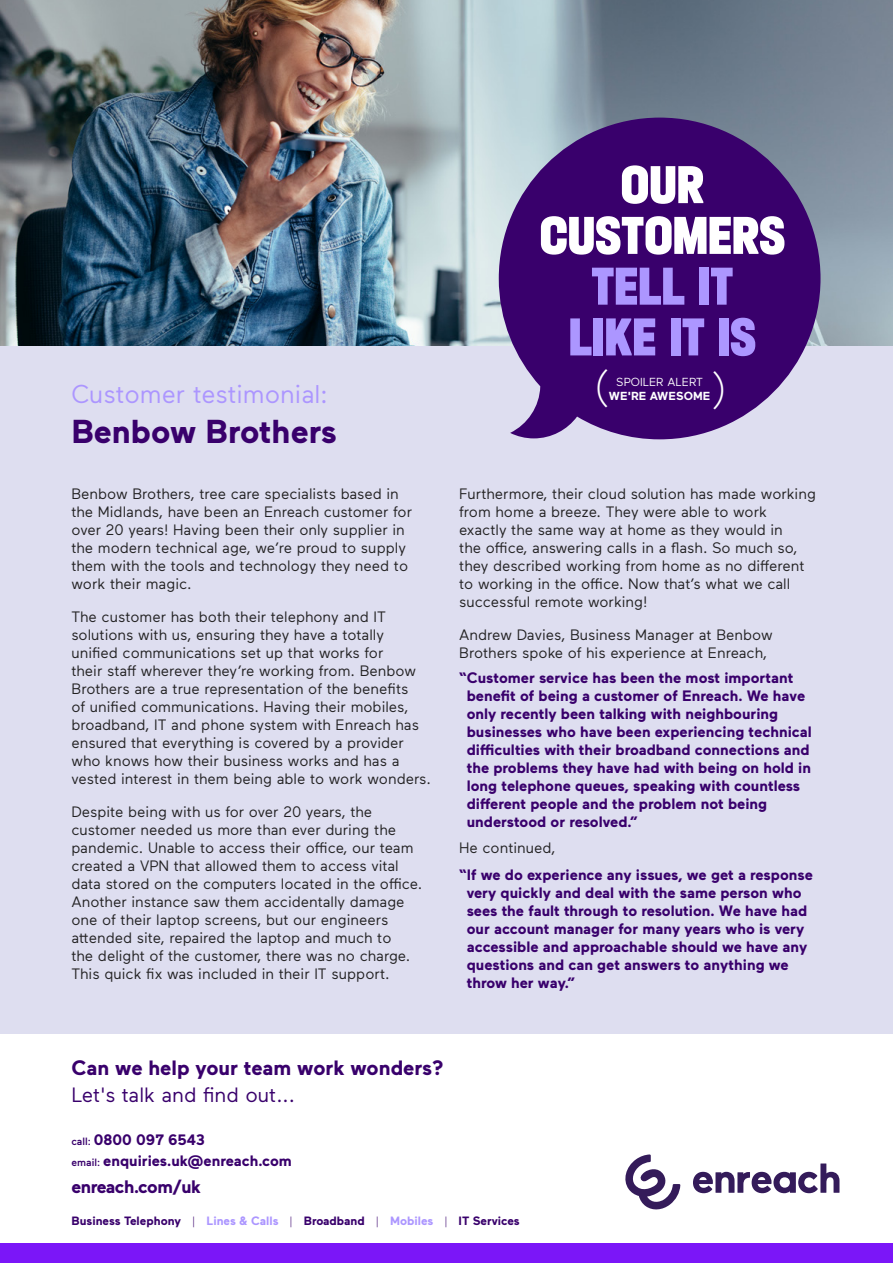
<style>
.page{position:relative;width:893px;height:1263px;background:#fff}
.page>*{position:absolute;margin:0;border:0;box-sizing:border-box;transform-origin:0 0}
.t1{font:900 56.4px/50.7px "Halvar Eng";color:#ac96ff;text-align:center}
.t2{font:900 56.4px/50.7px "Halvar Eng";letter-spacing:-.005em;color:#fff;text-align:center}
.t3{font:300 41.25px "Maax";color:#fff}
.t4{font:700 33px "Maax";color:#39006c}
.t5{font:25.5px "Maax";color:#ac96ff}
.t6{font:700 20.7px "Maax";color:#39006c}
.t7{font:20.7px "Maax";color:#39006c}
.t8{font:700 18px "Maax";letter-spacing:-.025em;color:#39006c}
.t9{font:15px/18px "Maax";color:#232223}
.t10{font:700 15px/18px "Maax";color:#39006c}
.t11{font:700 12px "Maax";color:#39006c}
.t12{font:11.55px "Maax";letter-spacing:.005em;color:#fff}
.t13{font:700 11.55px "Maax";letter-spacing:.005em;color:#fff}
.s1{font-weight:500;font-size:10.5px}
.s2{font-weight:300}
.s3{color:#ac96ff}
</style>
<div class="page">
<div style="left:0;top:345px;width:893px;height:688px;background:#dedef0"></div>
<img style="left:0;top:0;width:893px;height:345px">
<svg style="left:625px;top:1154px;width:55px;height:56px"></svg>
<svg style="left:693px;top:1163px;width:146px;height:30px"></svg>
<div style="left:0;top:1244px;width:893px;height:19px;background:#7b16f8"></div>
<svg style="left:499px;top:118px;width:321px;height:321px;background:#52267f"></svg>
<h3 class="t5" style="left:71px;top:377px;width:258px">Customer testimonial:</h3>
<h3 class="t4" style="left:71px;top:409px;width:267px">Benbow Brothers</h3>
<p class="t9" style="left:71px;top:484px;width:342px">Benbow Brothers, tree care specialists based in the Midlands, have been an Enreach customer for over 20 years! Having been their only supplier in the modern technical age, we’re proud to supply them with the tools and technology they need to work their magic.</p>
<p class="t9" style="left:71px;top:607px;width:361px">The customer has both their telephony and IT solutions with us, ensuring they have a totally unified communications set up that works for<br>their staff wherever they’re working from. Benbow Brothers are a true representation of the benefits<br>of unified communications. Having their mobiles, broadband, IT and phone system with Enreach has ensured that everything is covered by a provider who knows how their business works and has a vested interest in them being able to work wonders.</p>
<p class="t9" style="left:71px;top:802px;width:352px">Despite being with us for over 20 years, the customer needed us more than ever during the pandemic. Unable to access their office, our team created a VPN that allowed them to access vital data stored on the computers located in the office.<br>Another instance saw them accidentally damage one of their laptop screens, but our engineers attended site, repaired the laptop and much to<br>the delight of the customer, there was no charge.<br>This quick fix was included in their IT support.</p>
<h1 class="t2" style="left:539px;top:158px;width:247px">OUR<br>CUSTOMERS</h1>
<h1 class="t1" style="left:569px;top:259px;width:189px">TELL IT<br>LIKE IT IS</h1>
<p class="t12" style="left:616px;top:375px;width:88px">SPOILER ALERT</p>
<h2 class="t3" style="left:593px;top:358px;width:18px">(</h2>
<h2 class="t3" style="left:712px;top:360px;width:18px">)</h2>
<p class="t13" style="left:609px;top:389px;width:103px">WE'RE AWESOME</p>
<p class="t9" style="left:459px;top:484px;width:358px">Furthermore, their cloud solution has made working from home a breeze. They were able to work exactly the same way at home as they would in<br>the office, answering calls in a flash. So much so, they described working from home as no different to working in the office. Now that’s what we call successful remote working!</p>
<p class="t9" style="left:459px;top:625px;width:315px">Andrew Davies, Business Manager at Benbow<br>Brothers spoke of his experience at Enreach,</p>
<p class="t10" style="left:467px;top:668px;width:347px;text-indent:-8px">“Customer service has been the most important benefit of being a customer of Enreach. We have only recently been talking with neighbouring businesses who have been experiencing technical difficulties with their broadband connections and the problems they have had with being on hold in long telephone queues, speaking with countless different people and the problem not being understood or resolved.”</p>
<p class="t9" style="left:459px;top:838px;width:98px">He continued,</p>
<p class="t10" style="left:467px;top:865px;width:348px;text-indent:-8px">“If we do experience any issues, we get a response very quickly and deal with the same person who sees the fault through to resolution. We have had our account manager for many years who is very accessible and approachable should we have any questions and can get answers to anything we throw her way.”</p>
<h3 class="t6" style="left:71px;top:1054px;width:374px">Can we help your team work wonders?</h3>
<h3 class="t7" style="left:71px;top:1082px;width:225px">Let's talk and find out...</h3>
<p class="t10" style="left:71px;top:1128px;width:222px;line-height:21px"><span class="s1">call:</span> 0800 097 6543<br><span class="s1">email:</span> enquiries.uk@enreach.com</p>
<p class="t8" style="left:71px;top:1175px;width:131px">enreach.com/uk</p>
<p class="t11" style="left:71px;top:1213px;width:450px">Business Telephony <span class="s2">|</span> <span class="s3">Lines &amp; Calls</span> <span class="s2">|</span> Broadband <span class="s2">|</span> <span class="s3">Mobiles</span> <span class="s2">|</span> IT Services</p>
</div>
